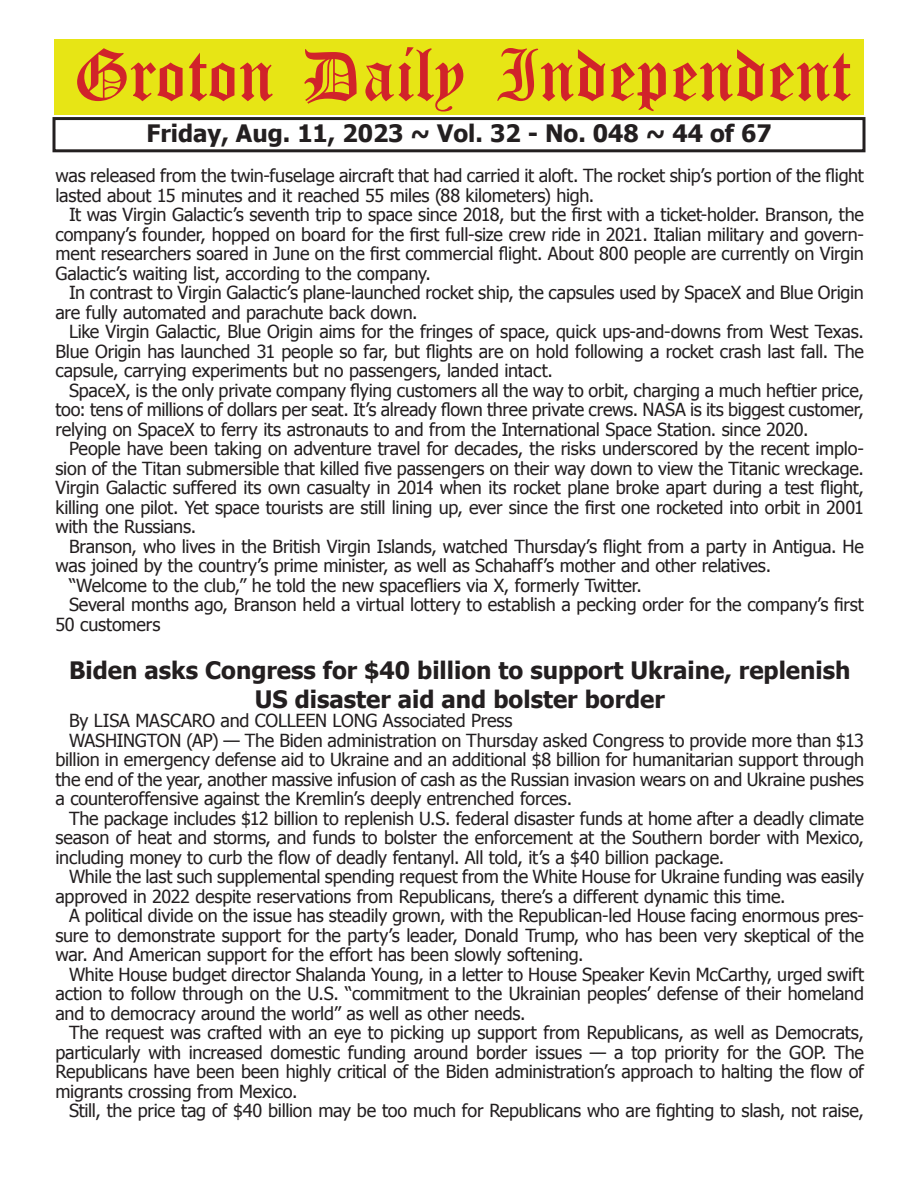
<style>
.page{position:relative;width:918px;height:1188px;background:#fff}
.page>*{position:absolute;margin:0;border:0;box-sizing:border-box;transform-origin:0 0}
.t1{font:54px "Old English Five";color:#d1232a}
.t2{font:700 24px/28.8px "Tahoma";color:#231f20;text-align:center}
.t3{font:18px/19.5px "Tahoma";letter-spacing:-.01em;color:#231f20;text-align:justify}
</style>
<div class="page">
<div style="left:52px;top:117px;width:814px;height:35px;border:3px solid #231f20"></div>
<div style="left:54px;top:40px;width:810px;height:75px;background:#e7e515"></div>
<h1 class="t1" style="left:73px;top:50px;width:779px">Groton Daily Independent</h1>
<h2 class="t2" style="left:146px;top:117px;width:627px">Friday, Aug. 11, 2023 ~ Vol. 32 - No. 048 ~ 44 of 67</h2>
<p class="t3" style="left:56px;top:165px;width:810px">was released from the twin-fuselage aircraft that had carried it aloft. The rocket ship’s portion of the flight lasted about 15 minutes and it reached 55 miles (88 kilometers) high.</p>
<p class="t3" style="left:56px;top:204px;width:810px;text-indent:14px">It was Virgin Galactic’s seventh trip to space since 2018, but the first with a ticket-holder. Branson, the company’s founder, hopped on board for the first full-size crew ride in 2021. Italian military and govern&shy;ment researchers soared in June on the first commercial flight. About 800 people are currently on Virgin Galactic’s waiting list, according to the company.</p>
<p class="t3" style="left:56px;top:282px;width:810px;text-indent:14px">In contrast to Virgin Galactic’s plane-launched rocket ship, the capsules used by SpaceX and Blue Origin are fully automated and parachute back down.</p>
<p class="t3" style="left:56px;top:321px;width:810px;text-indent:14px">Like Virgin Galactic, Blue Origin aims for the fringes of space, quick ups-and-downs from West Texas.<br>Blue Origin has launched 31 people so far, but flights are on hold following a rocket crash last fall. The capsule, carrying experiments but no passengers, landed intact.</p>
<p class="t3" style="left:56px;top:380px;width:810px;text-indent:14px">SpaceX, is the only private company flying customers all the way to orbit, charging a much heftier price, too: tens of millions of dollars per seat. It’s already flown three private crews. NASA is its biggest customer, relying on SpaceX to ferry its astronauts to and from the International Space Station. since 2020.</p>
<p class="t3" style="left:56px;top:438px;width:810px;text-indent:14px">People have been taking on adventure travel for decades, the risks underscored by the recent implo&shy;sion of the Titan submersible that killed five passengers on their way down to view the Titanic wreckage.<br>Virgin Galactic suffered its own casualty in 2014 when its rocket plane broke apart during a test flight, killing one pilot. Yet space tourists are still lining up, ever since the first one rocketed into orbit in 2001 with the Russians.</p>
<p class="t3" style="left:69px;top:536px;width:797px">Branson, who lives in the British Virgin Islands, watched Thursday’s flight from a party in Antigua. He</p>
<p class="t3" style="left:56px;top:555px;width:717px">was joined by the country’s prime minister, as well as Schahaff’s mother and other relatives.</p>
<p class="t3" style="left:69px;top:575px;width:575px">“Welcome to the club,” he told the new spacefliers via X, formerly Twitter.</p>
<p class="t3" style="left:69px;top:594px;width:797px">Several months ago, Branson held a virtual lottery to establish a pecking order for the company’s first</p>
<p class="t3" style="left:56px;top:613px;width:106px">50 customers</p>
<h2 class="t2" style="left:69px;top:654px;width:783px">Biden asks Congress for $40 billion to support Ukraine, replenish<br>US disaster aid and bolster border</h2>
<p class="t3" style="left:69px;top:710px;width:445px">By LISA MASCARO and COLLEEN LONG Associated Press</p>
<p class="t3" style="left:69px;top:730px;width:797px">WASHINGTON (AP) — The Biden administration on Thursday asked Congress to provide more than $13</p>
<p class="t3" style="left:56px;top:749px;width:810px">billion in emergency defense aid to Ukraine and an additional $8 billion for humanitarian support through</p>
<p class="t3" style="left:56px;top:769px;width:810px">the end of the year, another massive infusion of cash as the Russian invasion wears on and Ukraine pushes</p>
<p class="t3" style="left:56px;top:788px;width:518px">a counteroffensive against the Kremlin’s deeply entrenched forces.</p>
<p class="t3" style="left:69px;top:808px;width:797px">The package includes $12 billion to replenish U.S. federal disaster funds at home after a deadly climate</p>
<p class="t3" style="left:56px;top:827px;width:810px">season of heat and storms, and funds to bolster the enforcement at the Southern border with Mexico,</p>
<p class="t3" style="left:56px;top:847px;width:670px">including money to curb the flow of deadly fentanyl. All told, it’s a $40 billion package.</p>
<p class="t3" style="left:69px;top:866px;width:796px">While the last such supplemental spending request from the White House for Ukraine funding was easily</p>
<p class="t3" style="left:56px;top:886px;width:732px">approved in 2022 despite reservations from Republicans, there’s a different dynamic this time.</p>
<p class="t3" style="left:69px;top:905px;width:796px">A political divide on the issue has steadily grown, with the Republican-led House facing enormous pres-</p>
<p class="t3" style="left:56px;top:925px;width:810px">sure to demonstrate support for the party’s leader, Donald Trump, who has been very skeptical of the</p>
<p class="t3" style="left:56px;top:944px;width:530px">war. And American support for the effort has been slowly softening.</p>
<p class="t3" style="left:69px;top:964px;width:797px">White House budget director Shalanda Young, in a letter to House Speaker Kevin McCarthy, urged swift</p>
<p class="t3" style="left:56px;top:983px;width:810px">action to follow through on the U.S. “commitment to the Ukrainian peoples’ defense of their homeland</p>
<p class="t3" style="left:56px;top:1003px;width:472px">and to democracy around the world” as well as other needs.</p>
<p class="t3" style="left:69px;top:1022px;width:797px">The request was crafted with an eye to picking up support from Republicans, as well as Democrats,</p>
<p class="t3" style="left:56px;top:1042px;width:810px">particularly with increased domestic funding around border issues — a top priority for the GOP. The</p>
<p class="t3" style="left:56px;top:1061px;width:810px">Republicans have been been highly critical of the Biden administration’s approach to halting the flow of</p>
<p class="t3" style="left:56px;top:1081px;width:244px">migrants crossing from Mexico.</p>
<p class="t3" style="left:69px;top:1100px;width:796px">Still, the price tag of $40 billion may be too much for Republicans who are fighting to slash, not raise,</p>
</div>
